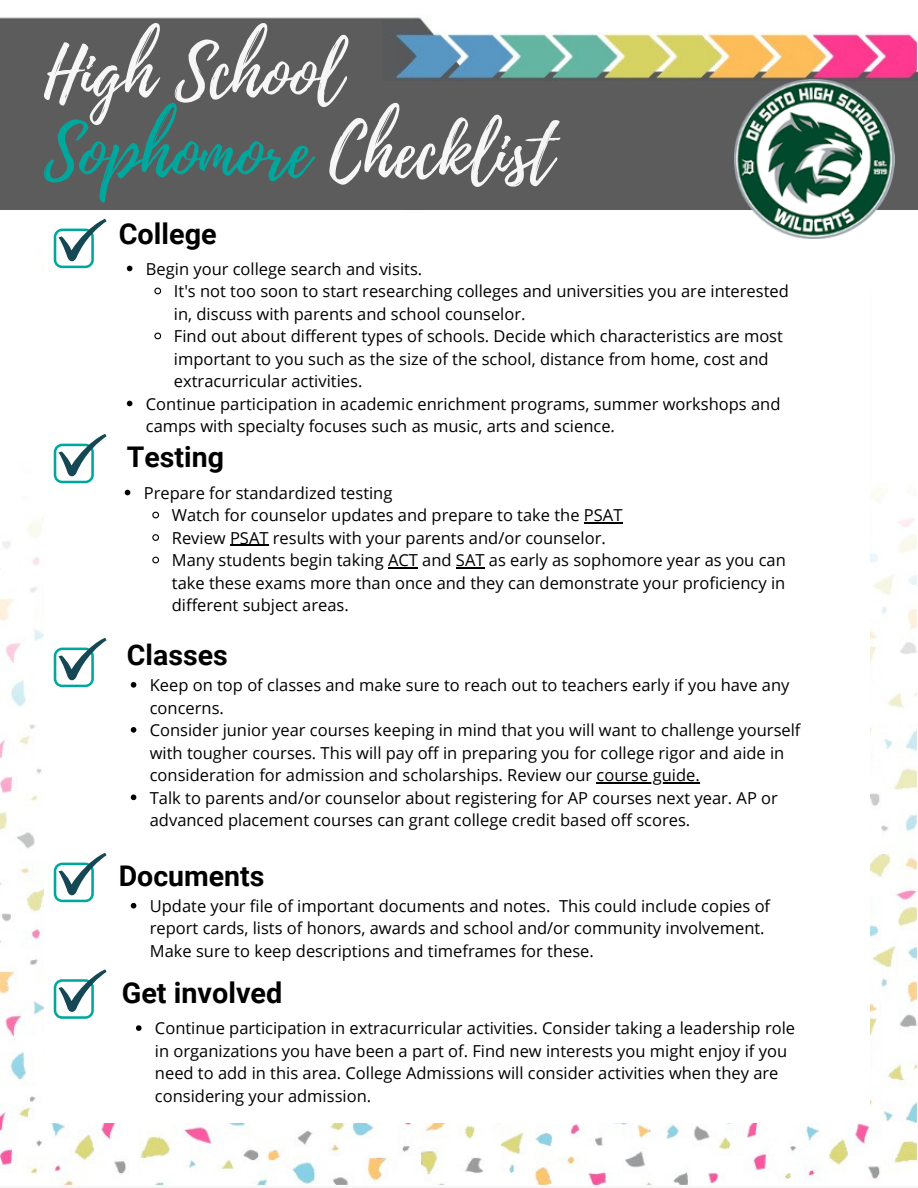
<style>
.page{position:relative;width:918px;height:1188px;background:#fff}
.page>*{position:absolute;margin:0;border:0;box-sizing:border-box;transform-origin:0 0}
.t1{font:70.2px "Playlist Script";color:#00a79d}
.t2{font:70.2px "Playlist Script";color:#f6f6f6}
.t3{font:700 28.8px "Roboto";color:#000}
.t4{font:700 28.5px "Roboto";color:#000}
.t5{font:16.5px/22.5px "Open Sans";color:#000}
.s1{color:#f6f6f6}
</style>
<div class="page">
<img style="left:0;top:17px;width:918px;height:1169px">
<div style="left:44px;top:222px;width:826px;height:901px;background:#fff"></div>
<div style="left:0;top:20px;width:381px;height:146px;background:#5c5c5d"></div>
<div style="left:0;top:81px;width:918px;height:129px;background:#5c5c5d"></div>
<svg style="left:54px;top:219px;width:53px;height:49px"></svg>
<svg style="left:136px;top:1025px;width:6px;height:6px"></svg>
<svg style="left:131px;top:903px;width:5px;height:6px"></svg>
<svg style="left:54px;top:853px;width:53px;height:49px"></svg>
<svg style="left:127px;top:266px;width:5px;height:5px"></svg>
<svg style="left:154px;top:287px;width:8px;height:8px"></svg>
<svg style="left:154px;top:332px;width:8px;height:8px"></svg>
<svg style="left:127px;top:401px;width:5px;height:5px"></svg>
<svg style="left:54px;top:969px;width:53px;height:50px"></svg>
<svg style="left:54px;top:434px;width:53px;height:49px"></svg>
<svg style="left:125px;top:490px;width:5px;height:5px"></svg>
<svg style="left:152px;top:511px;width:7px;height:8px"></svg>
<hr style="left:584px;top:522px;width:38px;height:1px;background:#000">
<svg style="left:152px;top:534px;width:8px;height:7px"></svg>
<hr style="left:230px;top:545px;width:39px;height:1px;background:#000">
<svg style="left:152px;top:556px;width:7px;height:8px"></svg>
<hr style="left:388px;top:567px;width:30px;height:1px;background:#000">
<svg style="left:456px;top:567px;width:29px;height:1px"></svg>
<svg style="left:54px;top:638px;width:53px;height:49px"></svg>
<svg style="left:131px;top:682px;width:5px;height:6px"></svg>
<svg style="left:131px;top:727px;width:5px;height:6px"></svg>
<hr style="left:597px;top:782px;width:103px;height:1px;background:#000">
<svg style="left:131px;top:795px;width:5px;height:5px"></svg>
<img style="left:735px;top:80px;width:158px;height:159px">
<p class="t2" style="left:44px;top:23px;width:300px">High School</p>
<p class="t1" style="left:44px;top:103px;width:511px">Sophomore <span class="s1">Checklist</span></p>
<p class="t3" style="left:119px;top:218px;width:99px">College</p>
<p class="t5" style="left:146px;top:257px;width:278px">Begin your college search and visits.</p>
<p class="t5" style="left:174px;top:280px;width:616px">It's not too soon to start researching colleges and universities you are interested in, discuss with parents and school counselor.</p>
<p class="t5" style="left:174px;top:325px;width:611px">Find out about different types of schools. Decide which characteristics are most important to you such as the size of the school, distance from home, cost and extracurricular activities.</p>
<p class="t5" style="left:146px;top:392px;width:636px">Continue participation in academic enrichment programs, summer workshops and camps with specialty focuses such as music, arts and science.</p>
<p class="t4" style="left:127px;top:441px;width:99px">Testing</p>
<p class="t5" style="left:144px;top:481px;width:250px">Prepare for standardized testing</p>
<p class="t5" style="left:172px;top:504px;width:452px">Watch for counselor updates and prepare to take the PSAT</p>
<p class="t5" style="left:172px;top:526px;width:435px">Review PSAT results with your parents and/or counselor.</p>
<p class="t5" style="left:172px;top:549px;width:615px;text-align:justify">Many students begin taking ACT and SAT as early as sophomore year as you can take these exams more than once and they can demonstrate your proficiency in different subject areas.</p>
<p class="t4" style="left:127px;top:639px;width:102px">Classes</p>
<p class="t5" style="left:150px;top:673px;width:641px">Keep on top of classes and make sure to reach out to teachers early if you have any concerns.</p>
<p class="t5" style="left:150px;top:718px;width:652px">Consider junior year courses keeping in mind that you will want to challenge yourself with tougher courses. This will pay off in preparing you for college rigor and aide in consideration for admission and scholarships. Review our course guide.</p>
<p class="t5" style="left:150px;top:786px;width:630px">Talk to parents and/or counselor about registering for AP courses next year. AP or advanced placement courses can grant college credit based off scores.</p>
<p class="t4" style="left:119px;top:860px;width:147px">Documents</p>
<p class="t5" style="left:150px;top:894px;width:622px">Update your file of important documents and notes. This could include copies of report cards, lists of honors, awards and school and/or community involvement.<br>Make sure to keep descriptions and timeframes for these.</p>
<p class="t3" style="left:122px;top:977px;width:162px">Get involved</p>
<p class="t5" style="left:155px;top:1017px;width:642px">Continue participation in extracurricular activities. Consider taking a leadership role in organizations you have been a part of. Find new interests you might enjoy if you need to add in this area. College Admissions will consider activities when they are considering your admission.</p>
</div>
